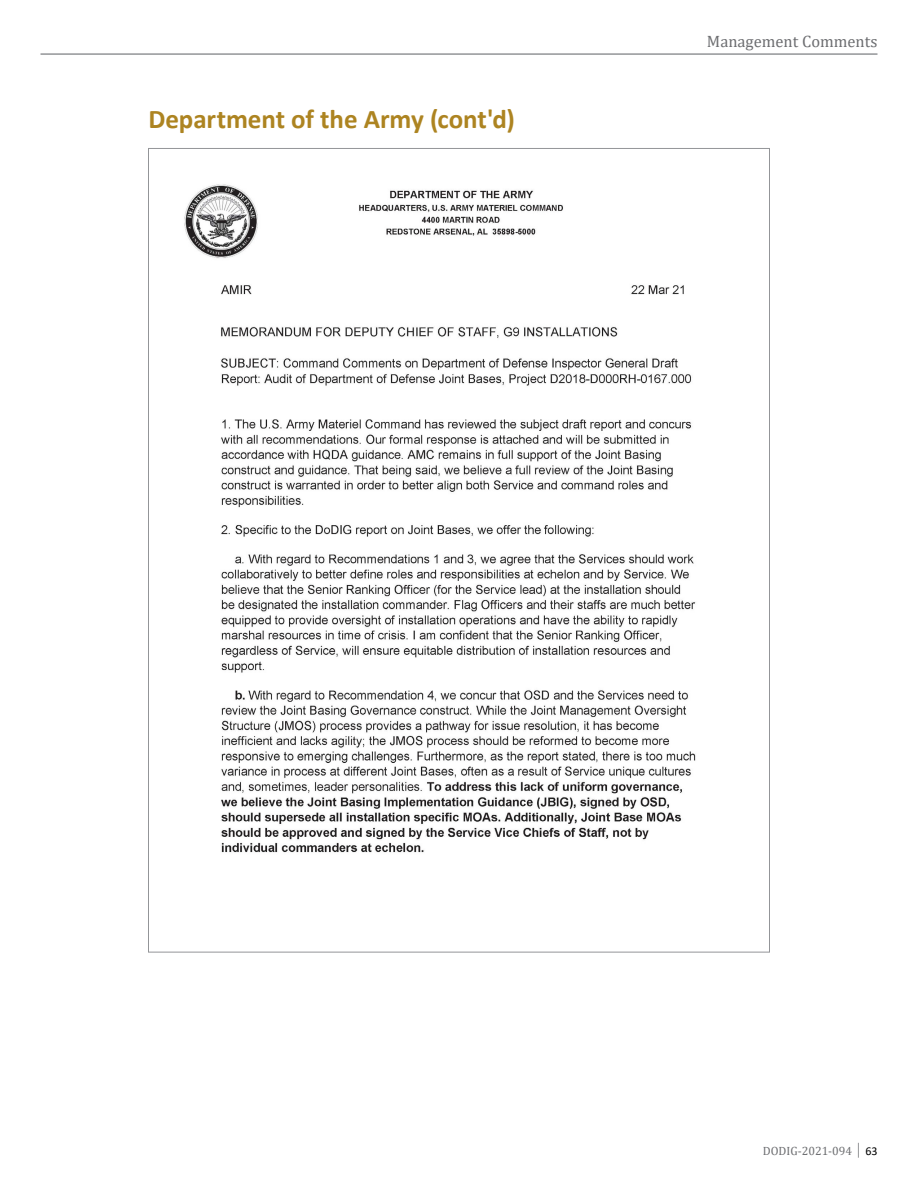
<style>
.page{position:relative;width:918px;height:1188px;background:#fff}
.page>*{position:absolute;margin:0;border:0;box-sizing:border-box;transform-origin:0 0}
.t1{font:700 27px "Calibri";letter-spacing:-.005em;color:#ad8421}
.t2{font:16.5px "Cambria";color:#6d6e71}
.t3{font:12px "Cambria";color:#6d6e71}
.s1{font-family:"Calibri";color:#000}
</style>
<div class="page">
<hr style="left:40px;top:53px;width:838px;height:2px;background:#939598">
<img style="left:184px;top:184px;width:512px;height:669px">
<p class="t1" style="left:148px;top:100px;width:368px">Department of the Army (cont'd)</p>
<p class="t2" style="left:707px;top:31px;width:172px">Management Comments</p>
<p class="t3" style="left:763px;top:1143px;width:116px">DODIG-2021-094 │ <span class="s1">63</span></p>
</div>
